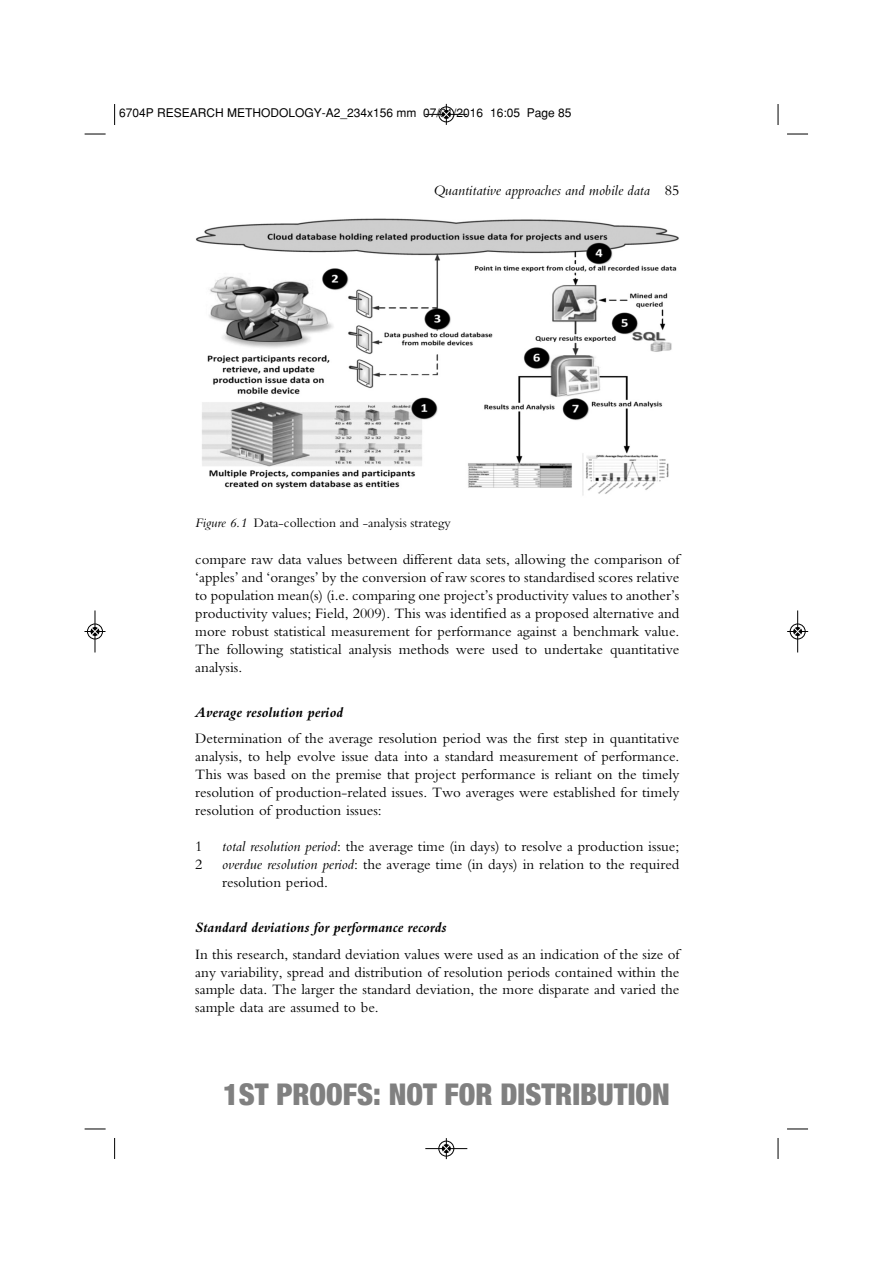
<style>
.page{position:relative;width:893px;height:1263px;background:#fff}
.page>*{position:absolute;margin:0;border:0;box-sizing:border-box;transform-origin:0 0}
.t1{font:900 condensed 29.85px "Helvetica Neue";color:rgb(0 0 0/.5)}
.t2{font:15px/18px "Bembo";color:#000;text-align:justify}
.t3{font:italic 700 15px "Bembo";color:#000}
.t4{font:italic 15px "Bembo";color:#000}
.t5{font:13.5px "Bembo";color:#000}
.t6{font:12px "Helvetica";color:#000}
.s1{font-style:normal}
.s2{font-style:italic}
</style>
<div class="page">
<img style="left:196px;top:218px;width:483px;height:278px">
<svg style="left:114px;top:104px;width:1px;height:21px"></svg>
<svg style="left:85px;top:134px;width:21px;height:1px"></svg>
<svg style="left:777px;top:104px;width:2px;height:21px"></svg>
<svg style="left:787px;top:134px;width:21px;height:1px"></svg>
<svg style="left:114px;top:1138px;width:1px;height:21px"></svg>
<svg style="left:85px;top:1128px;width:21px;height:2px"></svg>
<svg style="left:777px;top:1138px;width:2px;height:21px"></svg>
<svg style="left:787px;top:1128px;width:21px;height:2px"></svg>
<div style="left:438px;top:106px;width:16px;height:16px;border:1px solid #fff;border-radius:50%"></div>
<hr style="left:425px;top:114px;width:42px;height:1px;background:#000">
<div style="left:439px;top:107px;width:15px;height:15px;border:1px solid #000;border-radius:50%"></div>
<svg style="left:442px;top:104px;width:8px;height:21px"></svg>
<div style="left:438px;top:1141px;width:16px;height:16px;border:1px solid #fff;border-radius:50%"></div>
<hr style="left:425px;top:1148px;width:42px;height:1px;background:#000">
<div style="left:439px;top:1141px;width:15px;height:15px;border:1px solid #000;border-radius:50%"></div>
<svg style="left:442px;top:1138px;width:8px;height:21px"></svg>
<hr style="left:95px;top:610px;width:1px;height:42px;background:#000">
<div style="left:87px;top:624px;width:16px;height:15px;border:1px solid #000;border-radius:50%"></div>
<svg style="left:84px;top:628px;width:21px;height:7px"></svg>
<div style="left:790px;top:624px;width:16px;height:15px;border:1px solid #fff;border-radius:50%"></div>
<hr style="left:797px;top:610px;width:1px;height:42px;background:#000">
<div style="left:790px;top:624px;width:15px;height:15px;border:1px solid #000;border-radius:50%"></div>
<svg style="left:787px;top:628px;width:21px;height:7px"></svg>
<p class="t6" style="left:119px;top:106px;width:454px">6704P RESEARCH METHODOLOGY-A2_234x156 mm 07/01/2016 16:05 Page 85</p>
<p class="t4" style="left:433px;top:181px;width:248px">Quantitative approaches and mobile data <span class="s1">85</span></p>
<p class="t5" style="left:195px;top:515px;width:257px"><span class="s2">Figure 6.1</span> Data-collection and -analysis strategy</p>
<p class="t2" style="left:195px;top:550px;width:486px">compare raw data values between different data sets, allowing the comparison of ‘apples’ and ‘oranges’ by the conversion of raw scores to standardised scores relative to population mean(s) (i.e. comparing one project’s productivity values to another’s productivity values; Field, 2009). This was identified as a proposed alternative and more robust statistical measurement for performance against a benchmark value.<br>The following statistical analysis methods were used to undertake quantitative analysis.</p>
<p class="t3" style="left:195px;top:704px;width:149px">Average resolution period</p>
<p class="t2" style="left:195px;top:730px;width:486px">Determination of the average resolution period was the first step in quantitative analysis, to help evolve issue data into a standard measurement of performance.<br>This was based on the premise that project performance is reliant on the timely resolution of production-related issues. Two averages were established for timely resolution of production issues:</p>
<p class="t2" style="left:195px;top:837px;width:9px">1</p>
<p class="t2" style="left:222px;top:837px;width:459px"><span class="s2">total resolution period</span>: the average time (in days) to resolve a production issue;</p>
<p class="t2" style="left:195px;top:855px;width:9px">2</p>
<p class="t2" style="left:222px;top:855px;width:459px"><span class="s2">overdue resolution period</span>: the average time (in days) in relation to the required resolution period.</p>
<p class="t3" style="left:195px;top:919px;width:253px">Standard deviations for performance records</p>
<p class="t2" style="left:195px;top:945px;width:486px">In this research, standard deviation values were used as an indication of the size of any variability, spread and distribution of resolution periods contained within the sample data. The larger the standard deviation, the more disparate and varied the sample data are assumed to be.</p>
<h1 class="t1" style="left:223px;top:1076px;width:448px">1ST PROOFS: NOT FOR DISTRIBUTION</h1>
</div>
